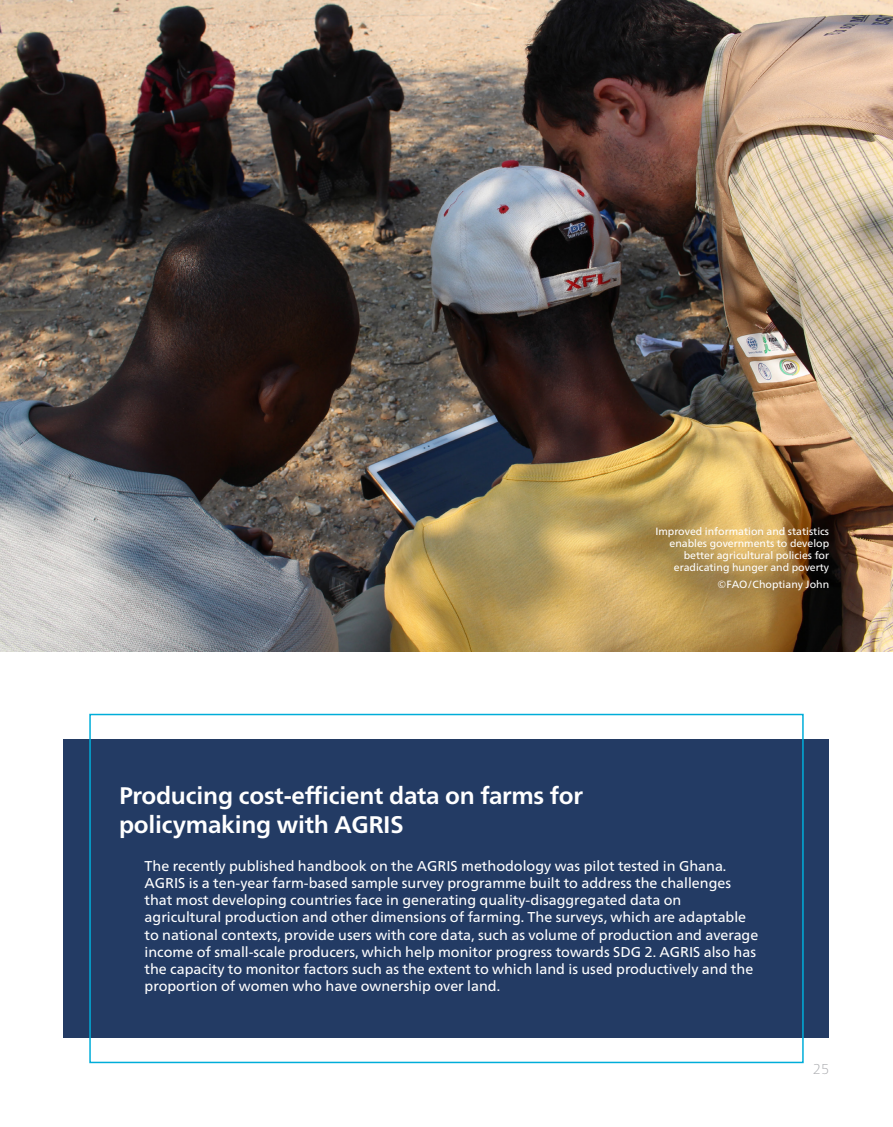
<style>
.page{position:relative;width:893px;height:1127px;background:#fff}
.page>*{position:absolute;margin:0;border:0;box-sizing:border-box;transform-origin:0 0}
.white_subhead{font:700 24px/28.5px "Frutiger Neue LTCYR";letter-spacing:-.01em;color:#fff}
.Body_break-out_box{font:14.25px/17.1px "Frutiger Neue LTCYR";color:#fff}
.t1{font:100 14.25px "Frutiger Neue LTCYR";color:#a8a9ad}
.t2{font:10.5px/12px "Frutiger Neue LTCYR";color:#fff;text-align:right}
</style>
<div class="page">
<div style="left:64px;top:739px;width:765px;height:298px;background:#233b64"></div>
<div style="left:89px;top:714px;width:715px;height:349px;border:2px solid #00add9"></div>
<img style="left:0;top:0;width:893px;height:651px">
<p class="t2" style="left:655px;top:526px;width:175px">Improved information and statistics enables governments to develop better agricultural policies for eradicating hunger and poverty</p>
<p class="t2" style="left:717px;top:578px;width:113px">©FAO/Choptiany John</p>
<p class="white_subhead" style="left:119px;top:781px;width:465px">Producing cost-efficient data on farms for policymaking with AGRIS</p>
<p class="Body_break-out_box" style="left:145px;top:857px;width:615px">The recently published handbook on the AGRIS methodology was pilot tested in Ghana.<br>AGRIS is a ten-year farm-based sample survey programme built to address the challenges that most developing countries face in generating quality-disaggregated data on agricultural production and other dimensions of farming. The surveys, which are adaptable to national contexts, provide users with core data, such as volume of production and average income of small-scale producers, which help monitor progress towards SDG 2. AGRIS also has the capacity to monitor factors such as the extent to which land is used productively and the proportion of women who have ownership over land.</p>
<p class="t1" style="left:813px;top:1060px;width:18px">25</p>
</div>
